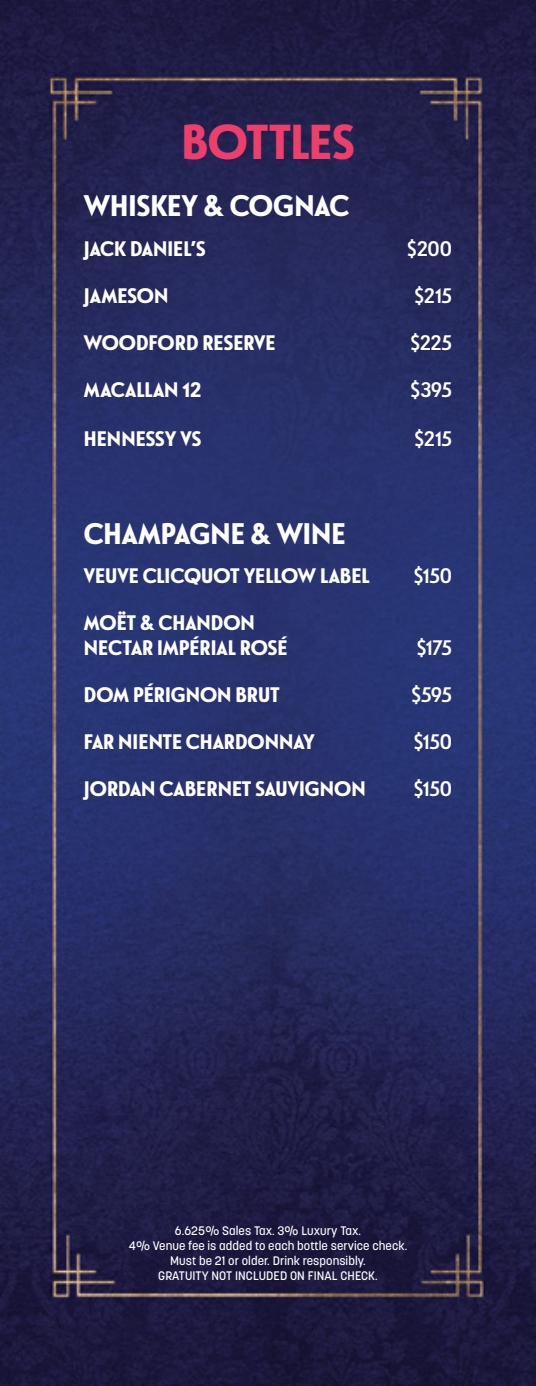
<style>
.page{position:relative;width:536px;height:1386px;background:#fff}
.page>*{position:absolute;margin:0;border:0;box-sizing:border-box;transform-origin:0 0}
.t1{font:900 49px "Le Havre";letter-spacing:-.01em;color:#ed3e6c}
.t2{font:900 29.75px "Le Havre";color:#fff}
.t3{font:900 21px/24.5px "Le Havre";color:#fff}
.t4{font:700 21px "Le Havre";letter-spacing:-.01em;color:#fff}
.t5{font:500 12.25px/14.7px "Korolev";letter-spacing:.005em;color:#fff;text-align:center}
</style>
<div class="page">
<img style="left:0;top:0;width:536px;height:1386px">
<h1 class="t1" style="left:181px;top:111px;width:174px">BOTTLES</h1>
<h2 class="t2" style="left:84px;top:187px;width:267px">WHISKEY &amp; COGNAC</h2>
<p class="t3" style="left:84px;top:235px;width:123px">JACK DANIEL’S</p>
<p class="t4" style="left:407px;top:236px;width:47px">$200</p>
<p class="t3" style="left:84px;top:283px;width:86px">JAMESON</p>
<p class="t4" style="left:414px;top:283px;width:39px">$215</p>
<p class="t3" style="left:84px;top:330px;width:193px">WOODFORD RESERVE</p>
<p class="t4" style="left:410px;top:330px;width:43px">$225</p>
<p class="t3" style="left:84px;top:377px;width:119px">MACALLAN 12</p>
<p class="t4" style="left:410px;top:377px;width:43px">$395</p>
<p class="t3" style="left:84px;top:426px;width:119px">HENNESSY VS</p>
<p class="t4" style="left:414px;top:426px;width:39px">$215</p>
<h2 class="t2" style="left:84px;top:514px;width:263px">CHAMPAGNE &amp; WINE</h2>
<p class="t3" style="left:84px;top:563px;width:287px">VEUVE CLICQUOT YELLOW LABEL</p>
<p class="t4" style="left:413px;top:563px;width:40px">$150</p>
<p class="t3" style="left:84px;top:610px;width:205px">MOËT &amp; CHANDON<br>NECTAR IMPÉRIAL ROSÉ</p>
<p class="t4" style="left:416px;top:635px;width:37px">$175</p>
<p class="t3" style="left:84px;top:682px;width:197px">DOM PÉRIGNON BRUT</p>
<p class="t4" style="left:411px;top:682px;width:42px">$595</p>
<p class="t3" style="left:84px;top:729px;width:232px">FAR NIENTE CHARDONNAY</p>
<p class="t4" style="left:413px;top:729px;width:40px">$150</p>
<p class="t3" style="left:84px;top:776px;width:283px">JORDAN CABERNET SAUVIGNON</p>
<p class="t4" style="left:413px;top:776px;width:40px">$150</p>
<p class="t5" style="left:129px;top:1224px;width:280px">6.625% Sales Tax. 3% Luxury Tax.<br>4% Venue fee is added to each bottle service check.<br>Must be 21 or older. Drink responsibly.<br>GRATUITY NOT INCLUDED ON FINAL CHECK.</p>
</div>
